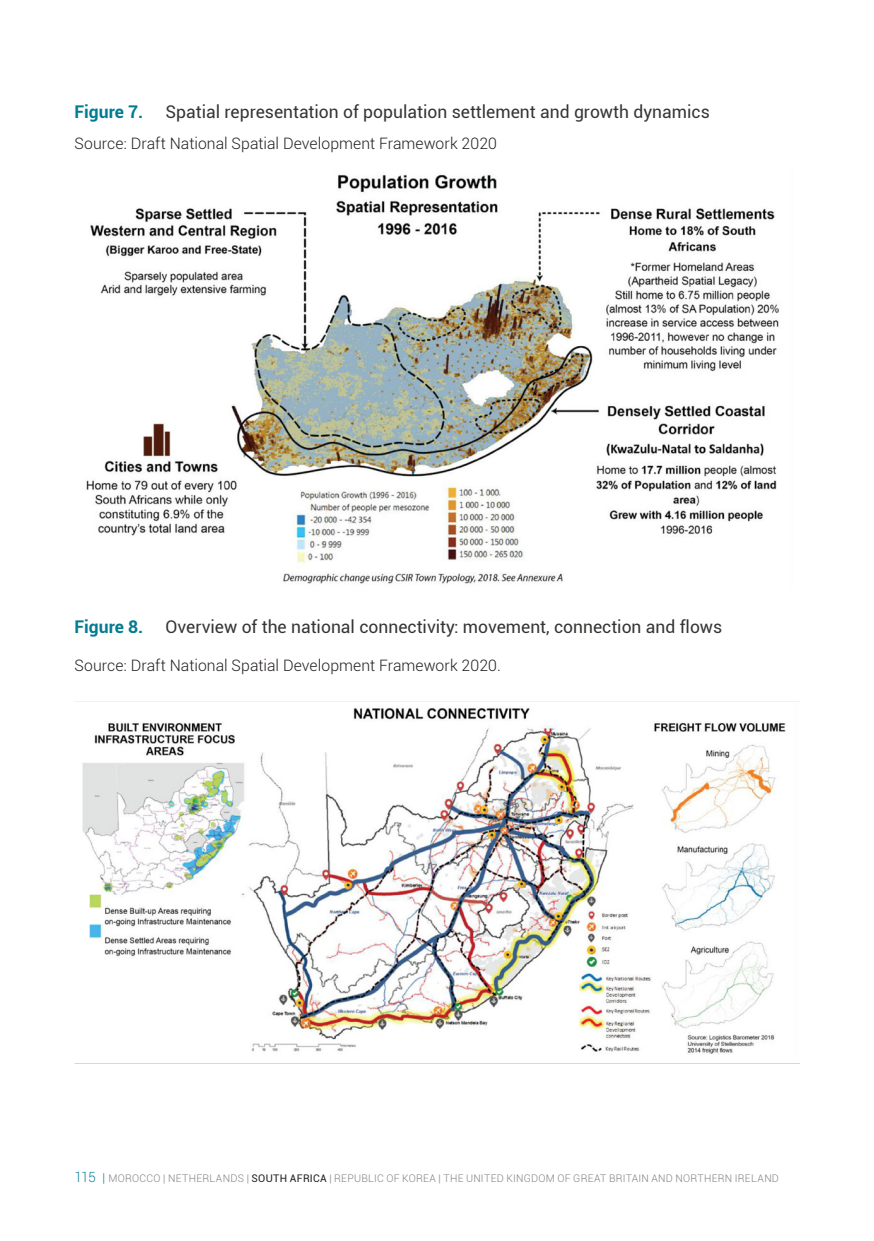
<style>
.page{position:relative;width:874px;height:1241px;background:#fff}
.page>*{position:absolute;margin:0;border:0;box-sizing:border-box;transform-origin:0 0}
.t1{font:17.5px "Roboto";color:#353534}
.t2{font:700 17.5px "Roboto";color:#007c92}
.Body_text{font:300 15.75px "Roboto";letter-spacing:.005em;color:#231f20}
.t3{font:300 10.5px "Roboto";letter-spacing:.025em;color:#808285}
.s1{font-size:14px;color:#17869c}
.s2{font-size:12.25px;color:#17869c}
.s3{font-weight:400;color:#231f20}
</style>
<div class="page">
<img style="left:86px;top:174px;width:694px;height:410px">
<img style="left:75px;top:701px;width:724px;height:353px">
<p class="t2" style="left:74px;top:100px;width:70px">Figure 7.</p>
<p class="t1" style="left:165px;top:100px;width:545px">Spatial representation of population settlement and growth dynamics</p>
<p class="Body_text" style="left:74px;top:133px;width:424px">Source: Draft National Spatial Development Framework 2020</p>
<p class="t2" style="left:74px;top:614px;width:70px">Figure 8.</p>
<p class="t1" style="left:165px;top:614px;width:558px">Overview of the national connectivity: movement, connection and flows</p>
<p class="Body_text" style="left:74px;top:654px;width:427px">Source: Draft National Spatial Development Framework 2020.</p>
<p class="t3" style="left:74px;top:1170px;width:705px"><span class="s1">115</span> <span class="s2">|</span> MOROCCO | NETHERLANDS | <span class="s3">SOUTH AFRICA</span> | REPUBLIC OF KOREA | THE UNITED KINGDOM OF GREAT BRITAIN AND NORTHERN IRELAND</p>
</div>
